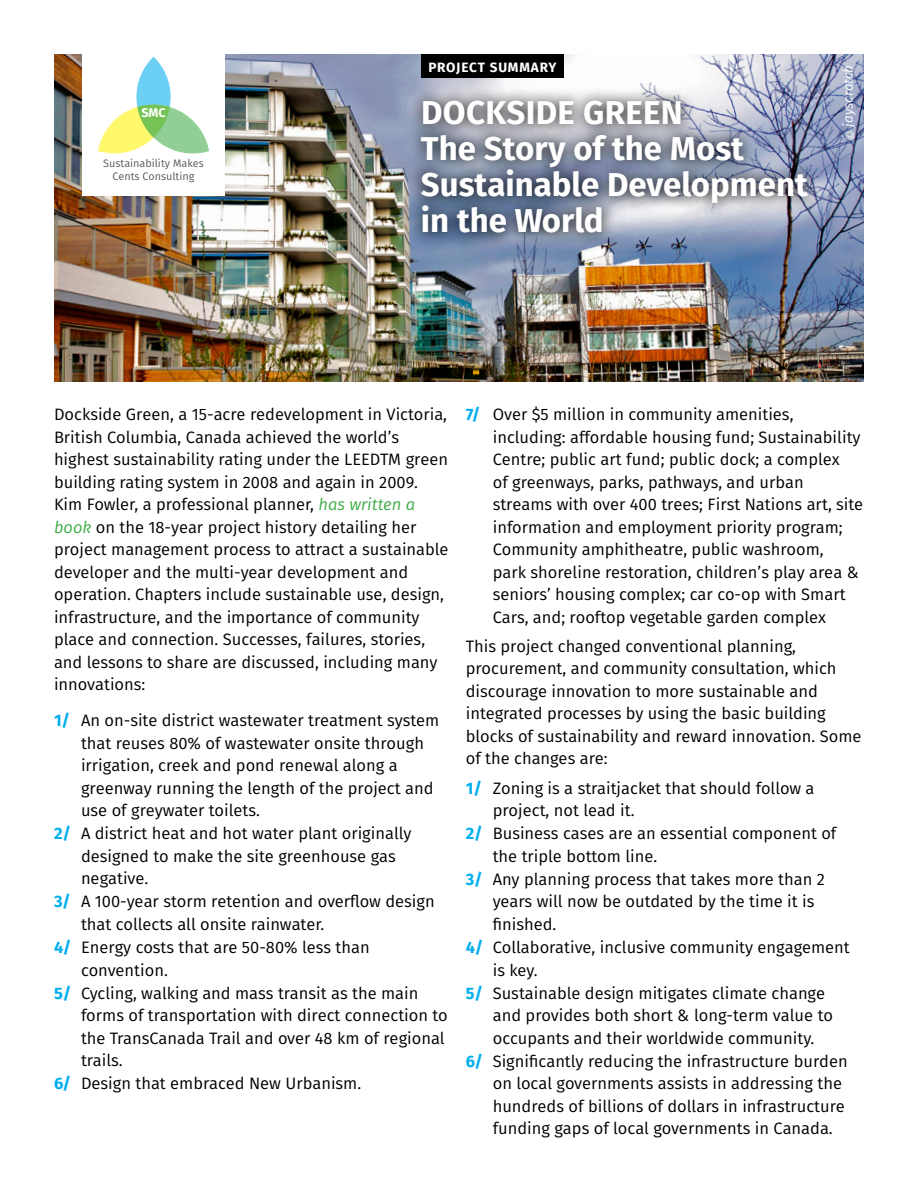
<style>
.page{position:relative;width:918px;height:1188px;background:#fff}
.page>*{position:absolute;margin:0;border:0;box-sizing:border-box;transform-origin:0 0}
.t1{font:700 33px/36px "Fira Sans";color:#fff}
.body{font:16.5px/22.5px "Fira Sans";color:#000}
.t2{font:700 13.5px "Fira Sans";letter-spacing:.06em;color:#fff}
.t3{font:italic 13.5px "Fira Sans";color:#fff}
.t4{font:700 12.6px "Fira Sans";color:#fff}
.t5{font:10.8px/13px "Fira Sans";color:#000;text-align:center}
.s1{font-style:italic;color:#41ad49}
.s2{font-weight:700;color:#00aeef}
</style>
<div class="page">
<img style="left:54px;top:54px;width:810px;height:327px">
<div style="left:406px;top:87px;width:415px;height:161px;background:#000;opacity:.75"></div>
<div style="left:82px;top:53px;width:143px;height:143px;background:#fff"></div>
<svg style="left:137px;top:57px;width:33px;height:80px"></svg>
<div style="left:137px;top:57px;width:33px;height:80px;border:1px solid #00aeef;border-radius:50%"></div>
<svg style="left:98px;top:105px;width:111px;height:49px"></svg>
<div style="left:421px;top:54px;width:143px;height:24px;background:#000"></div>
<p class="t4" style="left:141px;top:102px;width:26px">SMC</p>
<p class="t5" style="left:103px;top:156px;width:102px">Sustainability Makes<br>Cents Consulting</p>
<p class="t2" style="left:428px;top:56px;width:130px">PROJECT SUMMARY</p>
<p class="t1" style="left:421px;top:93px;width:388px">DOCKSIDE GREEN<br>The Story of the Most<br>Sustainable Development in the World</p>
<p class="t3" style="left:838px;top:141px;width:78px;rotate:-90deg">© jayscratch</p>
<p class="body" style="left:54px;top:403px;width:396px">Dockside Green, a 15-acre redevelopment in Victoria, British Columbia, Canada achieved the world’s highest sustainability rating under the LEEDTM green building rating system in 2008 and again in 2009.<br>Kim Fowler, a professional planner, <span class="s1">has written a book</span> on the 18-year project history detailing her project management process to attract a sustainable developer and the multi-year development and operation. Chapters include sustainable use, design, infrastructure, and the importance of community place and connection. Successes, failures, stories, and lessons to share are discussed, including many innovations:</p>
<p class="body" style="left:81px;top:709px;width:360px;text-indent:-27px"><span class="s2">1/</span> An on-site district wastewater treatment system that reuses 80% of wastewater onsite through irrigation, creek and pond renewal along a greenway running the length of the project and use of greywater toilets.</p>
<p class="body" style="left:81px;top:822px;width:332px;text-indent:-27px"><span class="s2">2/</span> A district heat and hot water plant originally designed to make the site greenhouse gas negative.</p>
<p class="body" style="left:81px;top:890px;width:355px;text-indent:-27px"><span class="s2">3/</span> A 100-year storm retention and overflow design that collects all onsite rainwater.</p>
<p class="body" style="left:81px;top:936px;width:290px;text-indent:-27px"><span class="s2">4/</span> Energy costs that are 50-80% less than convention.</p>
<p class="body" style="left:81px;top:981px;width:368px;text-indent:-27px"><span class="s2">5/</span> Cycling, walking and mass transit as the main forms of transportation with direct connection to the TransCanada Trail and over 48 km of regional trails.</p>
<p class="body" style="left:54px;top:1072px;width:309px"><span class="s2">6/</span> Design that embraced New Urbanism.</p>
<p class="body" style="left:493px;top:403px;width:372px;text-indent:-27px"><span class="s2">7/</span> Over $5 million in community amenities, including: affordable housing fund; Sustainability Centre; public art fund; public dock; a complex<br>of greenways, parks, pathways, and urban streams with over 400 trees; First Nations art, site information and employment priority program; Community amphitheatre, public washroom,<br>park shoreline restoration, children’s play area &amp; seniors’ housing complex; car co-op with Smart Cars, and; rooftop vegetable garden complex</p>
<p class="body" style="left:466px;top:634px;width:397px">This project changed conventional planning, procurement, and community consultation, which discourage innovation to more sustainable and integrated processes by using the basic building blocks of sustainability and reward innovation. Some of the changes are:</p>
<p class="body" style="left:493px;top:776px;width:323px;text-indent:-27px"><span class="s2">1/</span> Zoning is a straitjacket that should follow a project, not lead it.</p>
<p class="body" style="left:493px;top:822px;width:345px;text-indent:-27px"><span class="s2">2/</span> Business cases are an essential component of the triple bottom line.</p>
<p class="body" style="left:493px;top:868px;width:334px;text-indent:-27px"><span class="s2">3/</span> Any planning process that takes more than 2 years will now be outdated by the time it is finished.</p>
<p class="body" style="left:493px;top:936px;width:359px;text-indent:-27px"><span class="s2">4/</span> Collaborative, inclusive community engagement is key.</p>
<p class="body" style="left:493px;top:981px;width:342px;text-indent:-27px"><span class="s2">5/</span> Sustainable design mitigates climate change and provides both short &amp; long-term value to occupants and their worldwide community.</p>
<p class="body" style="left:493px;top:1050px;width:356px;text-indent:-27px"><span class="s2">6/</span> Significantly reducing the infrastructure burden on local governments assists in addressing the hundreds of billions of dollars in infrastructure funding gaps of local governments in Canada.</p>
</div>
